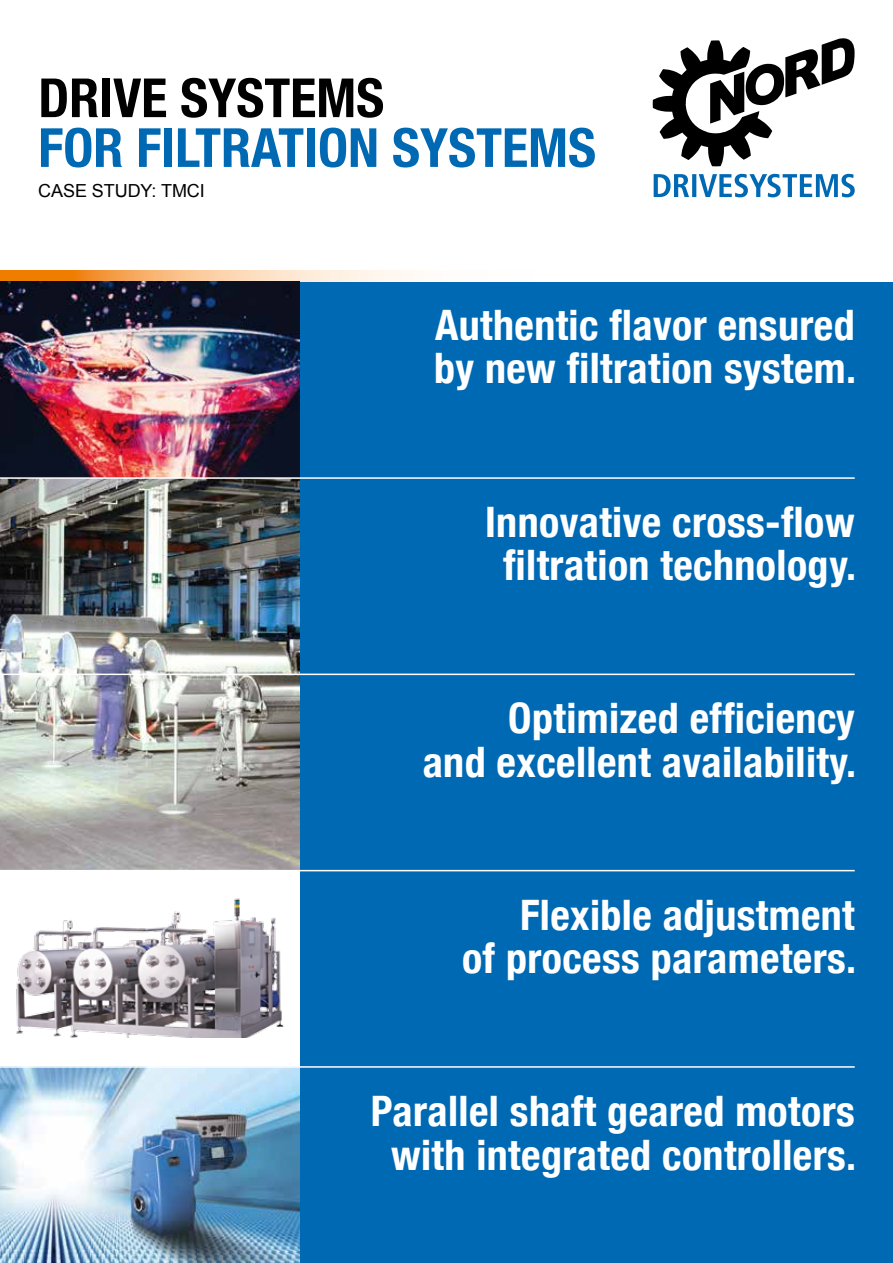
<style>
.page{position:relative;width:893px;height:1263px;background:#fff}
.page>*{position:absolute;margin:0;border:0;box-sizing:border-box;transform-origin:0 0}
.t1{font:700 condensed 54px "Helvetica Neue";color:#0069b4}
.t2{font:700 condensed 54px "Helvetica Neue";color:#000}
.t3{font:700 condensed 42px/43.5px "Helvetica Neue";letter-spacing:.01em;color:#fff;text-align:center}
.t4{font:18px "Arial";letter-spacing:-.005em;color:#000}
</style>
<div class="page">
<div style="left:0;top:282px;width:893px;height:981px;background:#0069b4"></div>
<svg style="left:1px;top:270px;width:413px;height:12px;background:#eab886"></svg>
<svg style="left:653px;top:38px;width:202px;height:128px"></svg>
<svg style="left:654px;top:174px;width:201px;height:23px"></svg>
<img style="left:0;top:0;width:1px;height:993px">
<img style="left:0;top:282px;width:300px;height:195px">
<svg style="left:0;top:675px;width:300px;height:195px;background:#acaca9"></svg>
<img style="left:0;top:479px;width:300px;height:195px">
<div style="left:0;top:871px;width:300px;height:196px;background:#fff"></div>
<img style="left:16px;top:898px;width:268px;height:139px">
<img style="left:0;top:1068px;width:300px;height:195px">
<hr style="left:0;top:477px;width:855px;height:2px;background:#fff">
<hr style="left:0;top:674px;width:855px;height:1px;background:#fff">
<hr style="left:0;top:1066px;width:855px;height:2px;background:#fff">
<hr style="left:0;top:870px;width:855px;height:1px;background:#fff">
<hr style="left:0;top:61px;width:1px;height:131px;background:#0069b4">
<p class="t2" style="left:38px;top:53px;width:347px">DRIVE SYSTEMS</p>
<p class="t1" style="left:38px;top:103px;width:559px">FOR FILTRATION SYSTEMS</p>
<p class="t4" style="left:38px;top:179px;width:168px">CASE STUDY: TMCI</p>
<p class="t3" style="left:434px;top:300px;width:424px;text-align:left">Authentic flavor ensured by new filtration system.</p>
<p class="t3" style="left:485px;top:497px;width:373px">Innovative cross-flow filtration technology.</p>
<p class="t3" style="left:423px;top:694px;width:435px;text-align:right">Optimized efficiency<br>and excellent availability.</p>
<p class="t3" style="left:462px;top:890px;width:396px;text-align:right">Flexible adjustment<br>of process parameters.</p>
<p class="t3" style="left:371px;top:1086px;width:487px">Parallel shaft geared motors with integrated controllers.</p>
</div>
